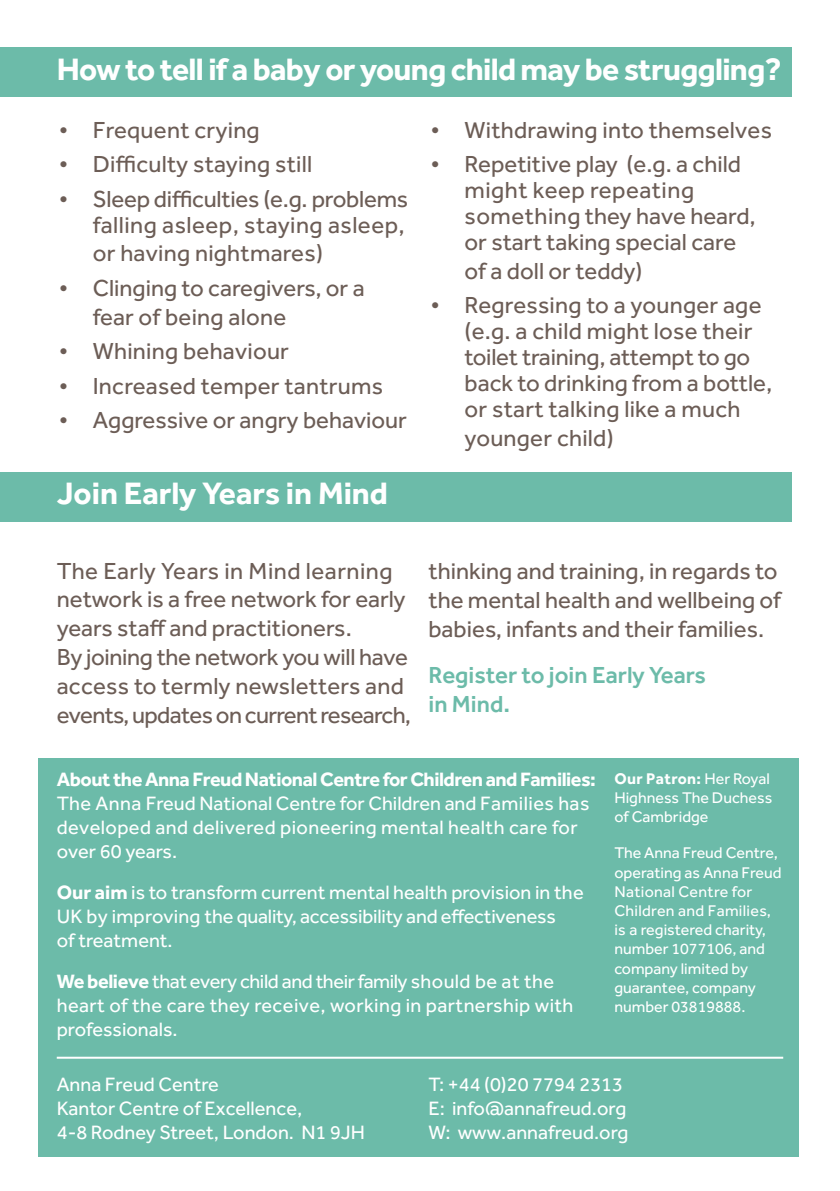
<style>
.page{position:relative;width:840px;height:1191px;background:#fff}
.page>*{position:absolute;margin:0;border:0;box-sizing:border-box;transform-origin:0 0}
.t1{font:700 32px "Effra";letter-spacing:-.02em;color:#fff}
.t2{font:700 32px "Effra";color:#fff}
.t3{font:24px/26px "Effra";color:#6c5d56}
.t4{font:500 24px/28.8px "Effra";color:#6cbba9}
.t5{font:20px/24px "Effra";color:#fff}
.t6{font:20px/24px "Effra";letter-spacing:.02em;color:#fff}
.t7{font:700 20px "Effra";letter-spacing:-.025em;color:#fff}
.t8{font:16px/19.2px "Effra";color:#fff}
.s1{font-weight:700}
</style>
<div class="page">
<div style="left:0;top:47px;width:791px;height:49px;background:#6cbba9"></div>
<div style="left:38px;top:758px;width:760px;height:399px;background:#6cbba9"></div>
<div style="left:0;top:472px;width:791px;height:49px;background:#6cbba9"></div>
<hr style="left:57px;top:1056px;width:725px;height:2px;background:#fff">
<h1 class="t1" style="left:57px;top:50px;width:725px">How to tell if a baby or young child may be struggling?</h1>
<p class="t3" style="left:59px;top:116px;width:202px">• Frequent crying</p>
<p class="t3" style="left:59px;top:151px;width:255px">• Difficulty staying still</p>
<p class="t3" style="left:59px;top:185px;width:351px;text-align:right">• Sleep difficulties (e.g. problems falling asleep, staying asleep,</p>
<p class="t3" style="left:93px;top:240px;width:231px">or having nightmares)</p>
<p class="t3" style="left:93px;top:273px;width:273px;line-height:28.8px;text-indent:-34px">• Clinging to caregivers, or a fear of being alone</p>
<p class="t3" style="left:59px;top:338px;width:232px">• Whining behaviour</p>
<p class="t3" style="left:59px;top:372px;width:326px">• Increased temper tantrums</p>
<p class="t3" style="left:59px;top:407px;width:349px">• Aggressive or angry behaviour</p>
<p class="t3" style="left:430px;top:116px;width:343px">• Withdrawing into themselves</p>
<p class="t3" style="left:464px;top:151px;width:292px;text-indent:-34px">• Repetitive play (e.g. a child might keep repeating something they have heard, or start taking special care</p>
<p class="t3" style="left:464px;top:258px;width:179px">of a doll or teddy)</p>
<p class="t3" style="left:464px;top:292px;width:309px;text-indent:-34px">• Regressing to a younger age (e.g. a child might lose their toilet training, attempt to go back to drinking from a bottle, or start talking like a much</p>
<p class="t3" style="left:464px;top:425px;width:151px">younger child)</p>
<h1 class="t2" style="left:57px;top:474px;width:332px">Join Early Years in Mind</h1>
<p class="t3" style="left:57px;top:556px;width:355px;line-height:28.8px">The Early Years in Mind learning network is a free network for early years staff and practitioners.<br>By joining the network you will have access to termly newsletters and events, updates on current research,</p>
<p class="t3" style="left:428px;top:556px;width:354px;line-height:28.8px">thinking and training, in regards to the mental health and wellbeing of babies, infants and their families.</p>
<p class="t4" style="left:428px;top:660px;width:279px">Register to join Early Years in Mind.</p>
<p class="t7" style="left:57px;top:767px;width:540px">About the Anna Freud National Centre for Children and Families:</p>
<p class="t6" style="left:57px;top:791px;width:534px">The Anna Freud National Centre for Children and Families has developed and delivered pioneering mental health care for over 60 years.</p>
<p class="t5" style="left:57px;top:880px;width:528px"><span class="s1">Our aim</span> is to transform current mental health provision in the<br>UK by improving the quality, accessibility and effectiveness<br>of treatment.</p>
<p class="t6" style="left:57px;top:969px;width:518px"><span class="s1">We believe</span> that every child and their family should be at the heart of the care they receive, working in partnership with professionals.</p>
<p class="t8" style="left:614px;top:768px;width:159px"><span class="s1">Our Patron:</span> Her Royal<br>Highness The Duchess of Cambridge</p>
<p class="t8" style="left:614px;top:843px;width:169px">The Anna Freud Centre, operating as Anna Freud<br>National Centre for<br>Children and Families, is a registered charity, number 1077106, and company limited by guarantee, company number 03819888.</p>
<p class="t5" style="left:57px;top:1072px;width:309px">Anna Freud Centre<br>Kantor Centre of Excellence,<br>4-8 Rodney Street, London. N1 9JH</p>
<p class="t5" style="left:428px;top:1072px;width:201px">T: +44 (0)20 7794 2313<br>E: info@annafreud.org<br>W: www.annafreud.org</p>
</div>
